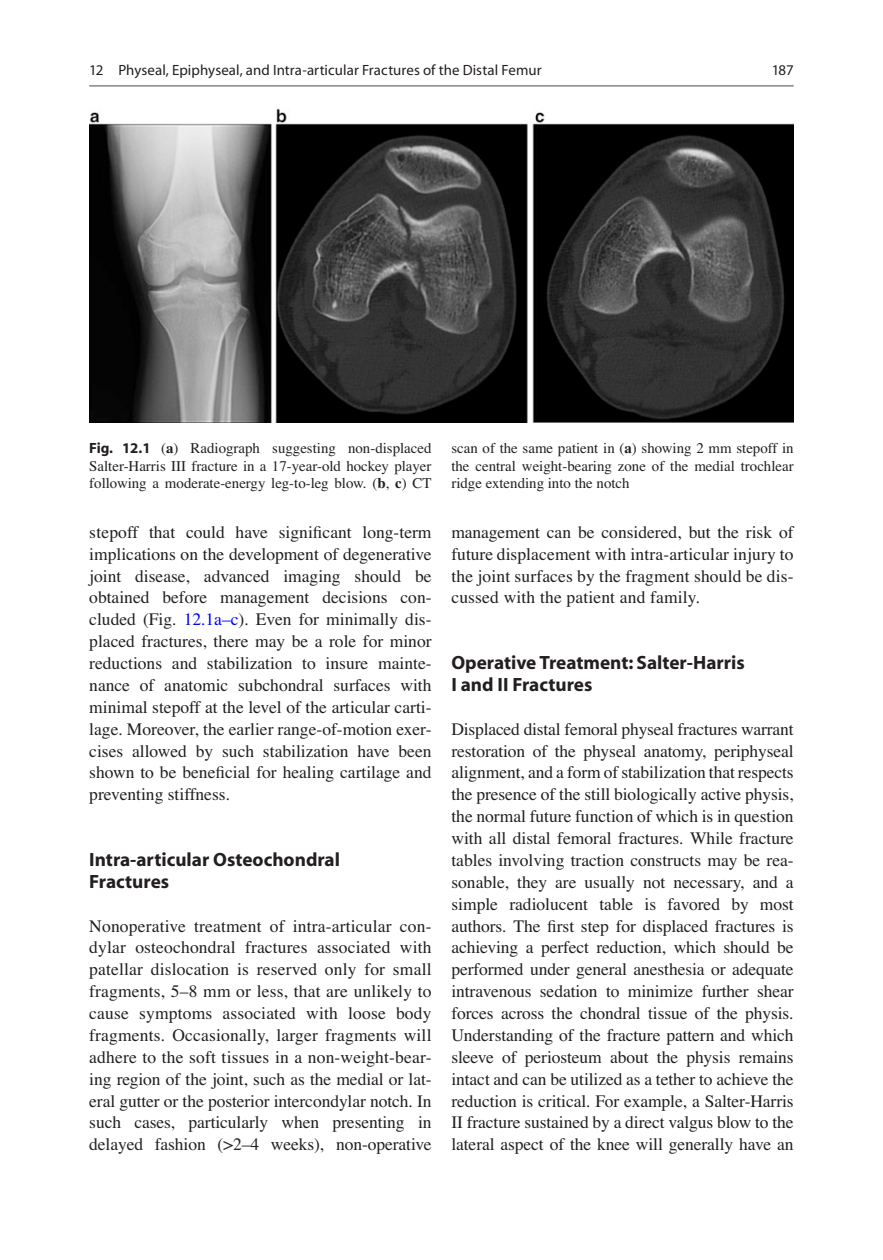
<style>
.page{position:relative;width:883px;height:1260px;background:#fff}
.page>*{position:absolute;margin:0;border:0;box-sizing:border-box;transform-origin:0 0}
.t1{font:700 19.25px/21.9px "Rjjkkj Myriad";color:#231f20}
.t2{font:17.5px/21.9px "Rgbbdw Times";letter-spacing:-.005em;color:#231f20;text-align:justify}
.t3{font:14.88px/17.5px "Rgbbdw Times";color:#231f20;text-align:justify}
.t4{font:14.88px "Wwjkcf Myriad";letter-spacing:.005em;color:#231f20}
.t5{font:14.88px "Mswnrw Myriad";color:#231f20}
.s1{font-family:"Rjjkkj Myriad";font-weight:700}
.s2{font-family:"Bqgtfd Times";font-weight:700}
.s3{color:#0000fa}
</style>
<div class="page">
<img style="left:89px;top:108px;width:705px;height:314px">
<hr style="left:89px;top:85px;width:705px;height:2px;background:#939598">
<p class="t4" style="left:89px;top:63px;width:454px">12 Physeal, Epiphyseal, and Intra-articular Fractures of the Distal Femur</p>
<p class="t5" style="left:772px;top:63px;width:24px">187</p>
<p class="t3" style="left:89px;top:441px;width:344px"><span class="s1">Fig. 12.1</span> (<span class="s2">a</span>) Radiograph suggesting non-displaced Salter-Harris III fracture in a 17-year-old hockey player following a moderate-energy leg-to-leg blow. (<span class="s2">b</span>, <span class="s2">c</span>) CT</p>
<p class="t3" style="left:451px;top:441px;width:344px">scan of the same patient in (<span class="s2">a</span>) showing 2 mm stepoff in the central weight-bearing zone of the medial trochlear ridge extending into the notch</p>
<p class="t2" style="left:89px;top:523px;width:344px">stepoff that could have significant long-term implications on the development of degenerative joint disease, advanced imaging should be obtained before management decisions con&shy;cluded (Fig. <span class="s3">12.1a–c</span>). Even for minimally dis&shy;placed fractures, there may be a role for minor reductions and stabilization to insure mainte&shy;nance of anatomic subchondral surfaces with minimal stepoff at the level of the articular carti&shy;lage. Moreover, the earlier range-of-motion exer&shy;cises allowed by such stabilization have been shown to be beneficial for healing cartilage and preventing stiffness.</p>
<p class="t1" style="left:89px;top:849px;width:252px">Intra-articular Osteochondral<br>Fractures</p>
<p class="t2" style="left:89px;top:916px;width:344px">Nonoperative treatment of intra-articular con&shy;dylar osteochondral fractures associated with patellar dislocation is reserved only for small fragments, 5–8 mm or less, that are unlikely to cause symptoms associated with loose body fragments. Occasionally, larger fragments will adhere to the soft tissues in a non-weight-bear&shy;ing region of the joint, such as the medial or lat&shy;eral gutter or the posterior intercondylar notch. In such cases, particularly when presenting in delayed fashion (&gt;2–4 weeks), non-operative</p>
<p class="t2" style="left:451px;top:523px;width:344px">management can be considered, but the risk of future displacement with intra-articular injury to the joint surfaces by the fragment should be dis&shy;cussed with the patient and family.</p>
<p class="t1" style="left:451px;top:652px;width:295px">Operative Treatment: Salter-Harris<br>I and II Fractures</p>
<p class="t2" style="left:451px;top:719px;width:344px">Displaced distal femoral physeal fractures warrant restoration of the physeal anatomy, periphyseal alignment, and a form of stabilization that respects the presence of the still biologically active physis, the normal future function of which is in question with all distal femoral fractures. While fracture tables involving traction constructs may be rea&shy;sonable, they are usually not necessary, and a simple radiolucent table is favored by most authors. The first step for displaced fractures is achieving a perfect reduction, which should be performed under general anesthesia or adequate intravenous sedation to minimize further shear forces across the chondral tissue of the physis.<br>Understanding of the fracture pattern and which sleeve of periosteum about the physis remains intact and can be utilized as a tether to achieve the reduction is critical. For example, a Salter-Harris II fracture sustained by a direct valgus blow to the lateral aspect of the knee will generally have an</p>
</div>
